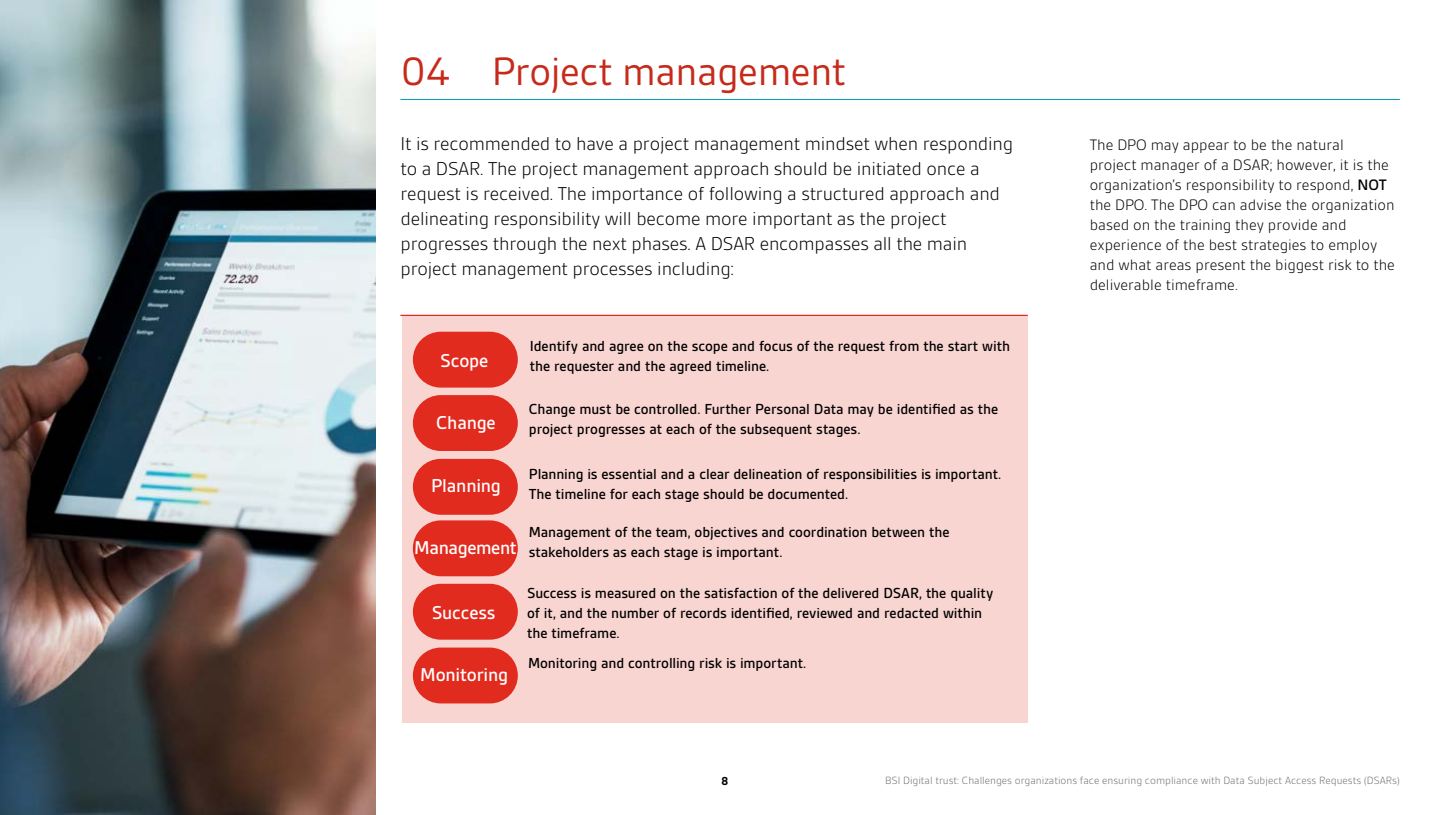
<style>
.page{position:relative;width:1453px;height:815px;background:#fff}
.page>*{position:absolute;margin:0;border:0;box-sizing:border-box;transform-origin:0 0}
.t1{font:42.5px "BSI Gesta";letter-spacing:-.01em;color:#c62a1b}
.t2{font:300 20px/25px "BSI Gesta";letter-spacing:-.01em;color:#000}
.t3{font:500 20px "BSI Gesta";letter-spacing:-.01em;color:#fff}
.t4{font:300 16.25px/20px "BSI Gesta";color:#000}
.t5{font:500 15.62px/20px "BSI Gesta";letter-spacing:-.005em;color:#000}
.t6{font:700 12.5px "BSI Gesta";color:#000}
.t7{font:300 11.25px "BSI Gesta";color:#706f6f}
.s1{font-weight:500}
</style>
<div class="page">
<div style="left:402px;top:315px;width:626px;height:408px;background:#f9d5d2"></div>
<img style="left:0;top:0;width:376px;height:815px">
<hr style="left:400px;top:99px;width:1000px;height:1px;background:#009eb5">
<svg style="left:413px;top:332px;width:105px;height:371px"></svg>
<hr style="left:400px;top:315px;width:628px;height:1px;background:#e12b1f">
<h1 class="t1" style="left:400px;top:49px;width:447px">04 Project management</h1>
<p class="t2" style="left:400px;top:131px;width:614px">It is recommended to have a project management mindset when responding to a DSAR. The project management approach should be initiated once a request is received. The importance of following a structured approach and delineating responsibility will become more important as the project progresses through the next phases. A DSAR encompasses all the main project management processes including:</p>
<p class="t3" style="left:440px;top:350px;width:50px">Scope</p>
<p class="t3" style="left:436px;top:412px;width:61px">Change</p>
<p class="t3" style="left:431px;top:475px;width:71px">Planning</p>
<p class="t3" style="left:414px;top:537px;width:104px">Management</p>
<p class="t3" style="left:432px;top:602px;width:65px">Success</p>
<p class="t3" style="left:420px;top:664px;width:89px">Monitoring</p>
<p class="t5" style="left:530px;top:336px;width:482px">Identify and agree on the scope and focus of the request from the start with the requester and the agreed timeline.</p>
<p class="t5" style="left:529px;top:399px;width:471px">Change must be controlled. Further Personal Data may be identified as the project progresses at each of the subsequent stages.</p>
<p class="t5" style="left:529px;top:464px;width:474px">Planning is essential and a clear delineation of responsibilities is important.<br>The timeline for each stage should be documented.</p>
<p class="t5" style="left:529px;top:522px;width:422px">Management of the team, objectives and coordination between the stakeholders as each stage is important.</p>
<p class="t5" style="left:527px;top:583px;width:468px">Success is measured on the satisfaction of the delivered DSAR, the quality of it, and the number of records identified, reviewed and redacted within the timeframe.</p>
<p class="t5" style="left:528px;top:653px;width:280px">Monitoring and controlling risk is important.</p>
<p class="t4" style="left:1090px;top:135px;width:307px">The DPO may appear to be the natural<br>project manager of a DSAR; however, it is the organization’s responsibility to respond, <span class="s1">NOT </span>the DPO. The DPO can advise the organization based on the training they provide and experience of the best strategies to employ and what areas present the biggest risk to the deliverable timeframe.</p>
<p class="t6" style="left:721px;top:775px;width:8px">8</p>
<p class="t7" style="left:885px;top:774px;width:516px">BSI Digital trust: Challenges organizations face ensuring compliance with Data Subject Access Requests (DSARs)</p>
</div>
